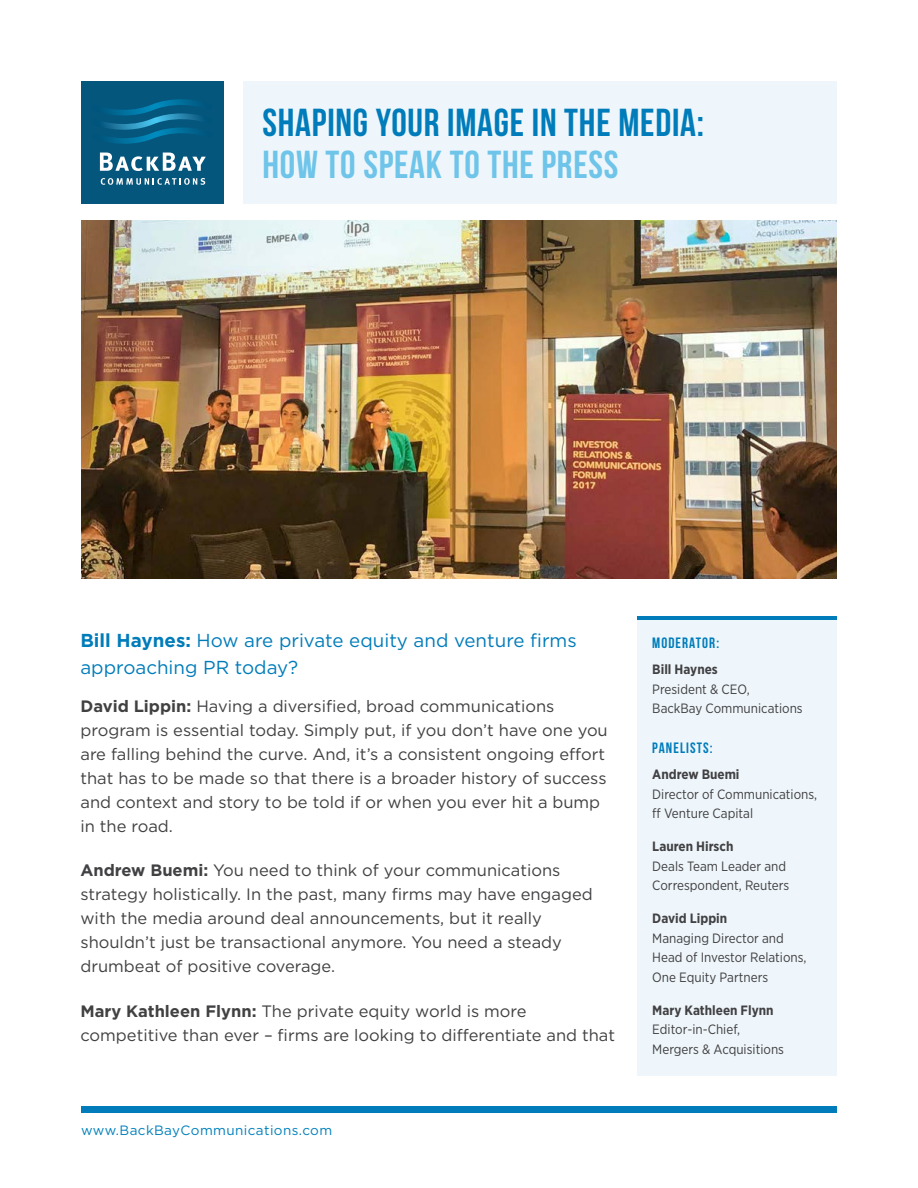
<style>
.page{position:relative;width:918px;height:1188px;background:#fff}
.page>*{position:absolute;margin:0;border:0;box-sizing:border-box;transform-origin:0 0}
.t1{font:39px "Bebas Neue";letter-spacing:.02em;color:#007cba}
.t2{font:39px "Bebas Neue";letter-spacing:.02em;color:#6ec4e9}
.t3{font:18.75px/27px "Gotham";color:#007cba}
.t4{font:16.5px/24px "Gotham";color:#414042}
.t5{font:15px "Bebas Neue";letter-spacing:.07em;color:#007cba}
.t6{font:13.5px/19.5px "Gotham Narrow";color:#414042}
.t7{font:700 13.5px "Gotham Narrow";color:#414042}
.t8{font:13.5px "Gotham";letter-spacing:.03em;color:#0080bc}
.s1{font-weight:700}
</style>
<div class="page">
<div style="left:637px;top:620px;width:200px;height:456px;background:#eef6fb"></div>
<div style="left:243px;top:81px;width:594px;height:122px;background:#eef6fb"></div>
<div style="left:81px;top:81px;width:143px;height:122px;background:#05567d"></div>
<svg style="left:101px;top:178px;width:104px;height:7px"></svg>
<svg style="left:99px;top:99px;width:107px;height:72px"></svg>
<img style="left:81px;top:220px;width:756px;height:358px">
<div style="left:81px;top:1106px;width:756px;height:7px;background:#007cba"></div>
<hr style="left:637px;top:616px;width:200px;height:4px;background:#007cba">
<h1 class="t1" style="left:262px;top:101px;width:443px">SHAPING YOUR IMAGE IN THE MEDIA:</h1>
<h1 class="t2" style="left:262px;top:143px;width:358px">HOW TO SPEAK TO THE PRESS</h1>
<p class="t3" style="left:80px;top:627px;width:498px"><span class="s1">Bill Haynes:</span> How are private equity and venture firms approaching PR today?</p>
<p class="t4" style="left:80px;top:694px;width:529px"><span class="s1">David Lippin:</span> Having a diversified, broad communications program is essential today. Simply put, if you don’t have one you are falling behind the curve. And, it’s a consistent ongoing effort that has to be made so that there is a broader history of success and context and story to be told if or when you ever hit a bump in the road.</p>
<p class="t4" style="left:80px;top:858px;width:514px"><span class="s1">Andrew Buemi:</span> You need to think of your communications strategy holistically. In the past, many firms may have engaged with the media around deal announcements, but it really shouldn’t just be transactional anymore. You need a steady drumbeat of positive coverage.</p>
<p class="t4" style="left:80px;top:998px;width:536px"><span class="s1">Mary Kathleen Flynn:</span> The private equity world is more competitive than ever – firms are looking to differentiate and that</p>
<p class="t8" style="left:81px;top:1123px;width:253px">www.BackBayCommunications.com</p>
<p class="t5" style="left:652px;top:635px;width:68px">MODERATOR:</p>
<p class="t7" style="left:652px;top:661px;width:67px">Bill Haynes</p>
<p class="t6" style="left:652px;top:679px;width:152px">President &amp; CEO,<br>BackBay Communications</p>
<p class="t5" style="left:652px;top:740px;width:62px">PANELISTS:</p>
<p class="t7" style="left:652px;top:766px;width:89px">Andrew Buemi</p>
<p class="t6" style="left:652px;top:784px;width:166px">Director of Communications, ff Venture Capital</p>
<p class="t7" style="left:652px;top:838px;width:83px">Lauren Hirsch</p>
<p class="t6" style="left:652px;top:856px;width:139px">Deals Team Leader and<br>Correspondent, Reuters</p>
<p class="t7" style="left:652px;top:910px;width:77px">David Lippin</p>
<p class="t6" style="left:652px;top:928px;width:156px">Managing Director and<br>Head of Investor Relations,<br>One Equity Partners</p>
<p class="t7" style="left:652px;top:1001px;width:123px">Mary Kathleen Flynn</p>
<p class="t6" style="left:652px;top:1020px;width:133px">Editor-in-Chief,<br>Mergers &amp; Acquisitions</p>
</div>
